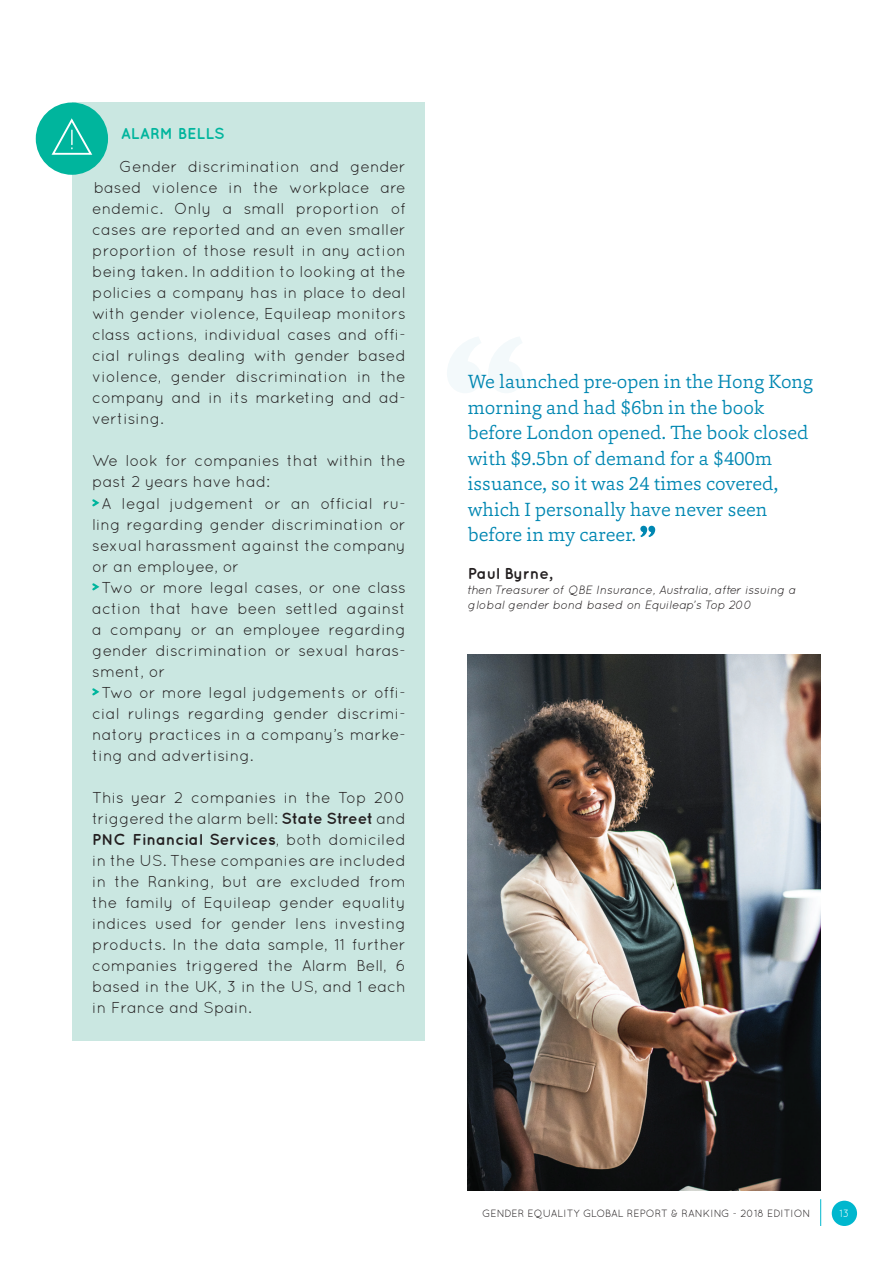
<style>
.page{position:relative;width:893px;height:1263px;background:#fff}
.page>*{position:absolute;margin:0;border:0;box-sizing:border-box;transform-origin:0 0}
.t1{font:300 19.5px/25.5px "Capita";color:#0087b2}
.t2{font:15.75px/21px "Quicksand";color:#231f20;text-align:justify}
.t3{font:700 15.75px "Quicksand";color:#231f20}
.t4{font:700 15.75px "Quicksand";color:#00b59d}
.t5{font:italic 12px/15px "Quicksand";color:#231f20}
.t6{font:10.5px "Quicksand";color:#231f20}
.t7{font:10.5px "Quicksand";color:#fff}
.s1{font-weight:700}
</style>
<div class="page">
<div style="left:832px;top:1201px;width:25px;height:25px;background:#00b7ce;border-radius:50%"></div>
<svg style="left:820px;top:1199px;width:1px;height:27px"></svg>
<svg style="left:640px;top:526px;width:15px;height:11px"></svg>
<svg style="left:447px;top:337px;width:75px;height:56px"></svg>
<img style="left:467px;top:654px;width:354px;height:537px">
<div style="left:72px;top:102px;width:353px;height:939px;background:#cae7e1"></div>
<div style="left:36px;top:102px;width:72px;height:73px;background:#00b59d;border-radius:50%"></div>
<svg style="left:51px;top:118px;width:42px;height:37px"></svg>
<svg style="left:92px;top:499px;width:8px;height:8px"></svg>
<svg style="left:92px;top:583px;width:8px;height:8px"></svg>
<svg style="left:92px;top:688px;width:8px;height:8px"></svg>
<p class="t4" style="left:121px;top:124px;width:106px">ALARM BELLS</p>
<p class="t2" style="left:92px;top:156px;width:315px;text-indent:27px">Gender discrimination and gender based violence in the workplace are endemic. Only a small proportion of cases are reported and an even smaller proportion of those result in any action being taken. In addition to looking at the policies a company has in place to deal with gender violence, Equileap monitors class actions, individual cases and offi&shy;cial rulings dealing with gender based violence, gender discrimination in the company and in its marketing and ad&shy;vertising.</p>
<p class="t2" style="left:92px;top:450px;width:315px">We look for companies that within the</p>
<p class="t2" style="left:92px;top:471px;width:179px">past 2 years have had:</p>
<p class="t2" style="left:101px;top:492px;width:306px">A legal judgement or an official ru-</p>
<p class="t2" style="left:92px;top:513px;width:315px">ling regarding gender discrimination or</p>
<p class="t2" style="left:92px;top:534px;width:315px">sexual harassment against the company</p>
<p class="t2" style="left:92px;top:555px;width:148px">or an employee, or</p>
<p class="t2" style="left:101px;top:576px;width:306px">Two or more legal cases, or one class</p>
<p class="t2" style="left:92px;top:597px;width:315px">action that have been settled against</p>
<p class="t2" style="left:92px;top:618px;width:315px">a company or an employee regarding</p>
<p class="t2" style="left:92px;top:639px;width:315px">gender discrimination or sexual haras-</p>
<p class="t2" style="left:92px;top:660px;width:75px">sment, or</p>
<p class="t2" style="left:101px;top:681px;width:306px">Two or more legal judgements or offi-</p>
<p class="t2" style="left:92px;top:702px;width:315px">cial rulings regarding gender discrimi-</p>
<p class="t2" style="left:92px;top:723px;width:315px">natory practices in a company’s marke-</p>
<p class="t2" style="left:92px;top:744px;width:163px">ting and advertising.</p>
<p class="t2" style="left:92px;top:786px;width:315px">This year 2 companies in the Top 200 triggered the alarm bell: <span class="s1">State Street</span> and <span class="s1">PNC Financial Services</span>, both domiciled in the US. These companies are included in the Ranking, but are excluded from the family of Equileap gender equality indices used for gender lens investing products. In the data sample, 11 further companies triggered the Alarm Bell, 6 based in the UK, 3 in the US, and 1 each in France and Spain.</p>
<p class="t1" style="left:468px;top:369px;width:347px">We launched pre-open in the Hong Kong morning and had $6bn in the book before London opened. The book closed with $9.5bn of demand for a $400m issuance, so it was 24 times covered, which I personally have never seen before in my career.</p>
<p class="t3" style="left:468px;top:564px;width:86px">Paul Byrne,</p>
<p class="t5" style="left:468px;top:582px;width:330px">then Treasurer of QBE Insurance, Australia, after issuing a global gender bond based on Equileap’s Top 200</p>
<p class="t6" style="left:482px;top:1207px;width:330px">GENDER EQUALITY GLOBAL REPORT &amp; RANKING - 2018 EDITION</p>
<p class="t7" style="left:839px;top:1207px;width:11px">13</p>
</div>
